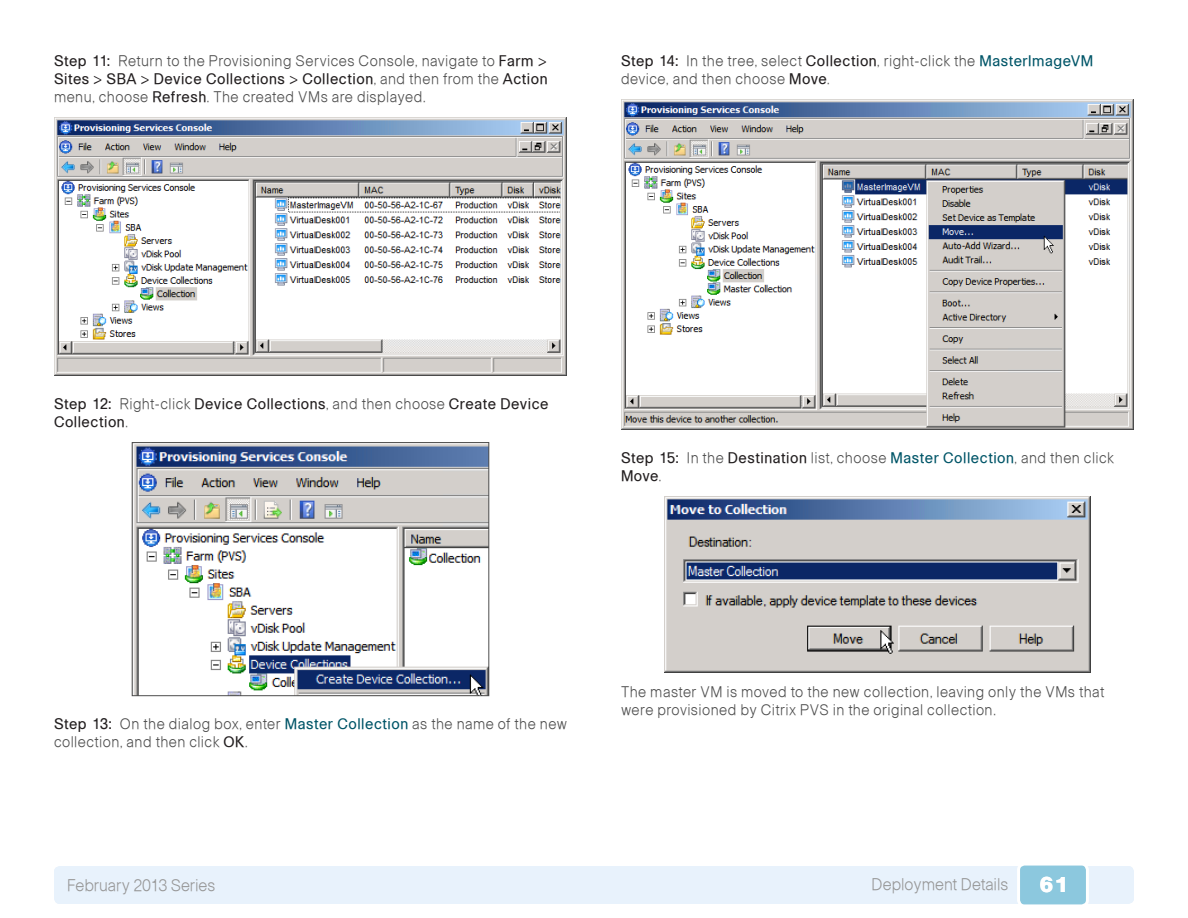
<style>
.page{position:relative;width:1188px;height:918px;background:#fff}
.page>*{position:absolute;margin:0;border:0;box-sizing:border-box;transform-origin:0 0}
.t1{font:900 21px "Cisco";color:#fff}
.t2{font:16.5px "Ciscolight";color:#969696;scale:.95 1}
.t3{font:15px/18px "Ciscolight";letter-spacing:.03em;color:#4d4d4d;scale:.95 1}
.t4{font:15px/18px "Ciscoregular";letter-spacing:.035em;color:#231f20;scale:.95 1}
.s1{font-family:"Cisco";color:#231f20}
.s2{font-family:"Ciscoregular";color:#231f20}
.s3{font-family:"Ciscolight";color:#4d4d4d}
.s4{font-family:"Ciscoregular";color:#005568}
.s5{font-family:"Cisco"}
</style>
<div class="page">
<div style="left:54px;top:866px;width:1080px;height:38px;background:#e8f2fc;border-radius:6px"></div>
<div style="left:1019px;top:864px;width:68px;height:42px;background:#8cc8de;border-radius:6px"></div>
<div style="left:1017px;top:863px;width:72px;height:44px;border:3px solid #fff;border-radius:6px"></div>
<img style="left:54px;top:118px;width:513px;height:258px">
<img style="left:134px;top:444px;width:353px;height:250px">
<div style="left:132px;top:442px;width:357px;height:254px;border:1px solid #4d4d4d"></div>
<img style="left:621px;top:100px;width:513px;height:330px">
<img style="left:664px;top:496px;width:427px;height:177px">
<p class="t3" style="left:54px;top:51px;width:520px"><span class="s1">Step 11:</span> Return to the Provisioning Services Console, navigate to <span class="s2">Farm &gt;</span></p>
<p class="t4" style="left:54px;top:70px;width:521px">Sites &gt; SBA &gt; Device Collections &gt; Collection<span class="s3">, and then from the</span> Action</p>
<p class="t3" style="left:54px;top:87px;width:393px">menu, choose <span class="s2">Refresh</span>. The created VMs are displayed.</p>
<p class="t3" style="left:621px;top:51px;width:499px"><span class="s1">Step 14:</span> In the tree, select <span class="s2">Collection</span>, right-click the <span class="s4">MasterImageVM </span>device, and then choose <span class="s2">Move</span>.</p>
<p class="t4" style="left:54px;top:394px;width:522px"><span class="s5">Step 12:</span> <span class="s3">Right-click</span> Device Collections<span class="s3">, and then choose</span> Create Device<br>Collection<span class="s3">.</span></p>
<p class="t3" style="left:621px;top:448px;width:520px"><span class="s1">Step 15:</span> In the <span class="s2">Destination</span> list, choose <span class="s4">Master Collection</span>, and then click</p>
<p class="t4" style="left:621px;top:466px;width:44px">Move<span class="s3">.</span></p>
<p class="t3" style="left:54px;top:714px;width:542px"><span class="s1">Step 13:</span> On the dialog box, enter <span class="s4">Master Collection</span> as the name of the new collection, and then click <span class="s2">OK</span>.</p>
<p class="t3" style="left:621px;top:682px;width:510px">The master VM is moved to the new collection, leaving only the VMs that were provisioned by Citrix PVS in the original collection.</p>
<p class="t2" style="left:67px;top:875px;width:157px">February 2013 Series</p>
<p class="t2" style="left:872px;top:874px;width:146px">Deployment Details</p>
<h1 class="t1" style="left:1039px;top:872px;width:31px">61</h1>
</div>
